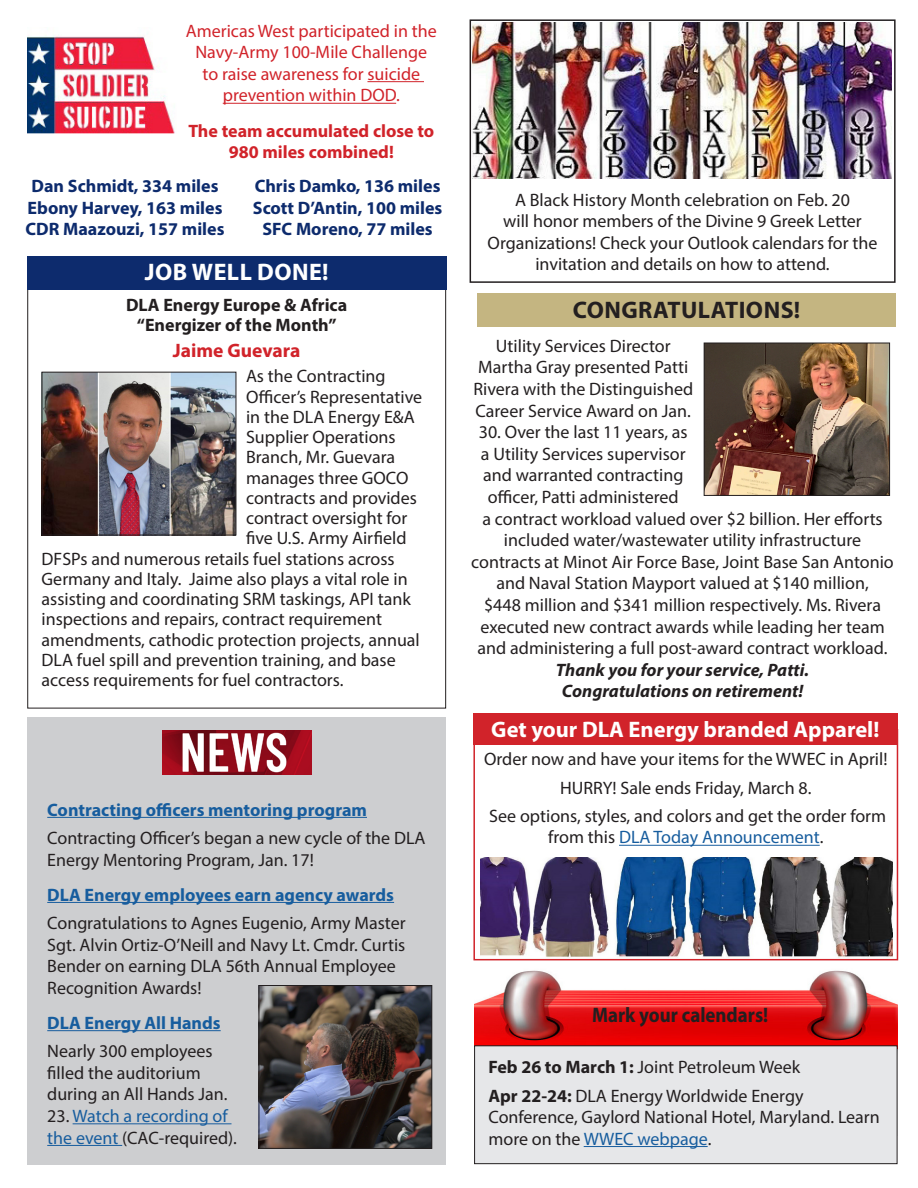
<style>
.page{position:relative;width:918px;height:1188px;background:#fff}
.page>*{position:absolute;margin:0;border:0;box-sizing:border-box;transform-origin:0 0}
.t1{font:700 24px "Myriad Pro";letter-spacing:.02em;color:#231f20}
.t2{font:700 24px "Myriad Pro";letter-spacing:.02em;color:#fff}
.t3{font:700 22.5px "Myriad Pro";color:#fff}
.t4{font:700 21px "Myriad Pro";color:#231f20;scale:.9 1}
.t5{font:700 19.5px "Myriad Pro";color:#d1232a}
.t6{font:18px/21.6px "Myriad Pro";color:#231f20}
.t7{font:700 18px/21.6px "Myriad Pro";color:#0d2b6d}
.t8{font:18px/21.6px "Myriad Pro";color:#d1232a;text-align:center}
.t9{font:700 18px "Myriad Pro";color:#175d9e}
.t10{font:italic 700 18px "Myriad Pro";color:#231f20}
.t11{font:700 18px/20.2px "Myriad Pro";color:#231f20;text-align:center}
.t12{font:18px/21.6px "Myriad Pro";color:#175d9e}
.t13{font:700 18px/21.6px "Myriad Pro";color:#d1232a;text-align:center}
.s1{color:#231f20}
.s2{color:#175d9e}
.s3{font-weight:700}
</style>
<div class="page">
<img style="left:474px;top:960px;width:423px;height:85px">
<div style="left:475px;top:1046px;width:422px;height:118px;background:#e6e7e9"></div>
<hr style="left:584px;top:1146px;width:124px;height:1px;background:#175d9e">
<div style="left:474px;top:1045px;width:423px;height:119px;border:1px solid #231f20"></div>
<div style="left:27px;top:256px;width:419px;height:34px;background:#0d2b6d"></div>
<img style="left:44px;top:374px;width:190px;height:159px">
<div style="left:42px;top:372px;width:194px;height:163px;border:1px solid #231f20"></div>
<div style="left:27px;top:717px;width:419px;height:447px;background:#cdced0"></div>
<hr style="left:47px;top:817px;width:320px;height:1px;background:#175d9e">
<hr style="left:47px;top:902px;width:347px;height:1px;background:#175d9e">
<hr style="left:47px;top:1030px;width:174px;height:1px;background:#175d9e">
<hr style="left:73px;top:1123px;width:159px;height:1px;background:#175d9e">
<hr style="left:47px;top:1145px;width:75px;height:1px;background:#175d9e">
<img style="left:162px;top:730px;width:149px;height:45px">
<img style="left:706px;top:345px;width:182px;height:149px">
<div style="left:704px;top:343px;width:186px;height:153px;border:1px solid #231f20"></div>
<hr style="left:619px;top:845px;width:201px;height:1px;background:#175d9e">
<div style="left:473px;top:729px;width:425px;height:231px;border:2px solid #d1232a"></div>
<div style="left:473px;top:714px;width:424px;height:31px;background:#d1232a"></div>
<img style="left:480px;top:857px;width:413px;height:100px">
<img style="left:261px;top:987px;width:169px;height:160px">
<div style="left:259px;top:985px;width:173px;height:164px;border:1px solid #231f20"></div>
<hr style="left:367px;top:81px;width:57px;height:1px;background:#d1232a">
<hr style="left:223px;top:103px;width:173px;height:1px;background:#d1232a">
<div style="left:470px;top:19px;width:426px;height:264px;border:2px solid #231f20"></div>
<img style="left:473px;top:22px;width:418px;height:157px">
<div style="left:477px;top:293px;width:419px;height:34px;background:#c4b581"></div>
<img style="left:27px;top:35px;width:148px;height:99px">
<p class="t8" style="left:186px;top:20px;width:253px">Americas West participated in the<br>Navy-Army 100-Mile Challenge to raise awareness for suicide prevention within DOD.</p>
<p class="t13" style="left:188px;top:119px;width:247px">The team accumulated close to<br>980 miles combined!</p>
<p class="t7" style="left:28px;top:175px;width:197px">Dan Schmidt, 334 miles<br>Ebony Harvey, 163 miles</p>
<p class="t7" style="left:26px;top:218px;width:201px">CDR Maazouzi, 157 miles</p>
<p class="t7" style="left:255px;top:175px;width:187px">Chris Damko, 136 miles</p>
<p class="t7" style="left:253px;top:196px;width:191px;text-align:center">Scott D’Antin, 100 miles<br>SFC Moreno, 77 miles</p>
<p class="t6" style="left:488px;top:189px;width:391px;text-align:center">A Black History Month celebration on Feb. 20<br>will honor members of the Divine 9 Greek Letter Organizations! Check your Outlook calendars for the invitation and details on how to attend.</p>
<p class="t1" style="left:573px;top:294px;width:229px">CONGRATULATIONS!</p>
<p class="t2" style="left:145px;top:257px;width:185px">JOB WELL DONE!</p>
<p class="t11" style="left:126px;top:294px;width:223px">DLA Energy Europe &amp; Africa “Energizer of the Month”</p>
<p class="t5" style="left:173px;top:337px;width:129px">Jaime Guevara</p>
<p class="t6" style="left:246px;top:365px;width:141px">As the Contracting</p>
<p class="t6" style="left:246px;top:385px;width:178px">Officer’s Representative</p>
<p class="t6" style="left:246px;top:406px;width:170px">in the DLA Energy E&amp;A</p>
<p class="t6" style="left:246px;top:426px;width:151px">Supplier Operations</p>
<p class="t6" style="left:246px;top:446px;width:151px">Branch, Mr. Guevara</p>
<p class="t6" style="left:246px;top:466px;width:164px">manages three GOCO</p>
<p class="t6" style="left:246px;top:487px;width:172px">contracts and provides</p>
<p class="t6" style="left:246px;top:507px;width:163px">contract oversight for</p>
<p class="t6" style="left:246px;top:527px;width:162px">five U.S. Army Airfield</p>
<p class="t6" style="left:42px;top:547px;width:355px">DFSPs and numerous retails fuel stations across</p>
<p class="t6" style="left:42px;top:568px;width:368px">Germany and Italy. Jaime also plays a vital role in</p>
<p class="t6" style="left:42px;top:588px;width:371px">assisting and coordinating SRM taskings, API tank</p>
<p class="t6" style="left:42px;top:608px;width:342px">inspections and repairs, contract requirement</p>
<p class="t6" style="left:42px;top:628px;width:380px">amendments, cathodic protection projects, annual</p>
<p class="t6" style="left:42px;top:649px;width:356px">DLA fuel spill and prevention training, and base</p>
<p class="t6" style="left:42px;top:669px;width:303px">access requirements for fuel contractors.</p>
<p class="t6" style="left:473px;top:335px;width:221px;text-align:center">Utility Services Director<br>Martha Gray presented Patti<br>Rivera with the Distinguished<br>Career Service Award on Jan.</p>
<p class="t6" style="left:479px;top:421px;width:210px">30. Over the last 11 years, as</p>
<p class="t6" style="left:481px;top:443px;width:206px">a Utility Services supervisor</p>
<p class="t6" style="left:483px;top:464px;width:202px">and warranted contracting</p>
<p class="t6" style="left:488px;top:486px;width:192px">officer, Patti administered</p>
<p class="t6" style="left:482px;top:507px;width:402px">a contract workload valued over $2 billion. Her efforts</p>
<p class="t6" style="left:504px;top:529px;width:359px">included water/wastewater utility infrastructure</p>
<p class="t6" style="left:471px;top:551px;width:424px">contracts at Minot Air Force Base, Joint Base San Antonio</p>
<p class="t6" style="left:496px;top:572px;width:374px">and Naval Station Mayport valued at $140 million,</p>
<p class="t6" style="left:484px;top:594px;width:399px">$448 million and $341 million respectively. Ms. Rivera</p>
<p class="t6" style="left:480px;top:615px;width:406px">executed new contract awards while leading her team</p>
<p class="t6" style="left:478px;top:637px;width:412px">and administering a full post-award contract workload.</p>
<p class="t10" style="left:556px;top:658px;width:255px">Thank you for your service, Patti.</p>
<p class="t10" style="left:562px;top:680px;width:243px">Congratulations on retirement!</p>
<p class="t9" style="left:47px;top:798px;width:321px">Contracting officers mentoring program</p>
<p class="t6" style="left:47px;top:827px;width:380px">Contracting Officer’s began a new cycle of the DLA<br>Energy Mentoring Program, Jan. 17!</p>
<p class="t9" style="left:47px;top:883px;width:348px">DLA Energy employees earn agency awards</p>
<p class="t6" style="left:47px;top:912px;width:360px">Congratulations to Agnes Eugenio, Army Master Sgt. Alvin Ortiz-O’Neill and Navy Lt. Cmdr. Curtis Bender on earning DLA 56th Annual Employee Recognition Awards!</p>
<p class="t9" style="left:47px;top:1011px;width:175px">DLA Energy All Hands</p>
<p class="t6" style="left:47px;top:1040px;width:182px">Nearly 300 employees filled the auditorium during an All Hands Jan.</p>
<p class="t12" style="left:47px;top:1105px;width:191px"><span class="s1">23.</span> Watch a recording of the event <span class="s1">(CAC-required).</span></p>
<p class="t3" style="left:491px;top:715px;width:390px">Get your DLA Energy branded Apparel!</p>
<p class="t6" style="left:484px;top:748px;width:405px">Order now and have your items for the WWEC in April!</p>
<p class="t6" style="left:560px;top:776px;width:253px">HURRY! Sale ends Friday, March 8.</p>
<p class="t6" style="left:489px;top:805px;width:398px;text-align:center">See options, styles, and colors and get the order form from this <span class="s2">DLA Today Announcement</span>.</p>
<p class="t4" style="left:592px;top:1002px;width:197px">Mark your calendars!</p>
<p class="t6" style="left:488px;top:1056px;width:313px"><span class="s3">Feb 26 to March 1:</span> Joint Petroleum Week</p>
<p class="t6" style="left:488px;top:1084px;width:393px"><span class="s3">Apr 22-24:</span> DLA Energy Worldwide Energy<br>Conference, Gaylord National Hotel, Maryland. Learn more on the <span class="s2">WWEC webpage</span>.</p>
</div>
